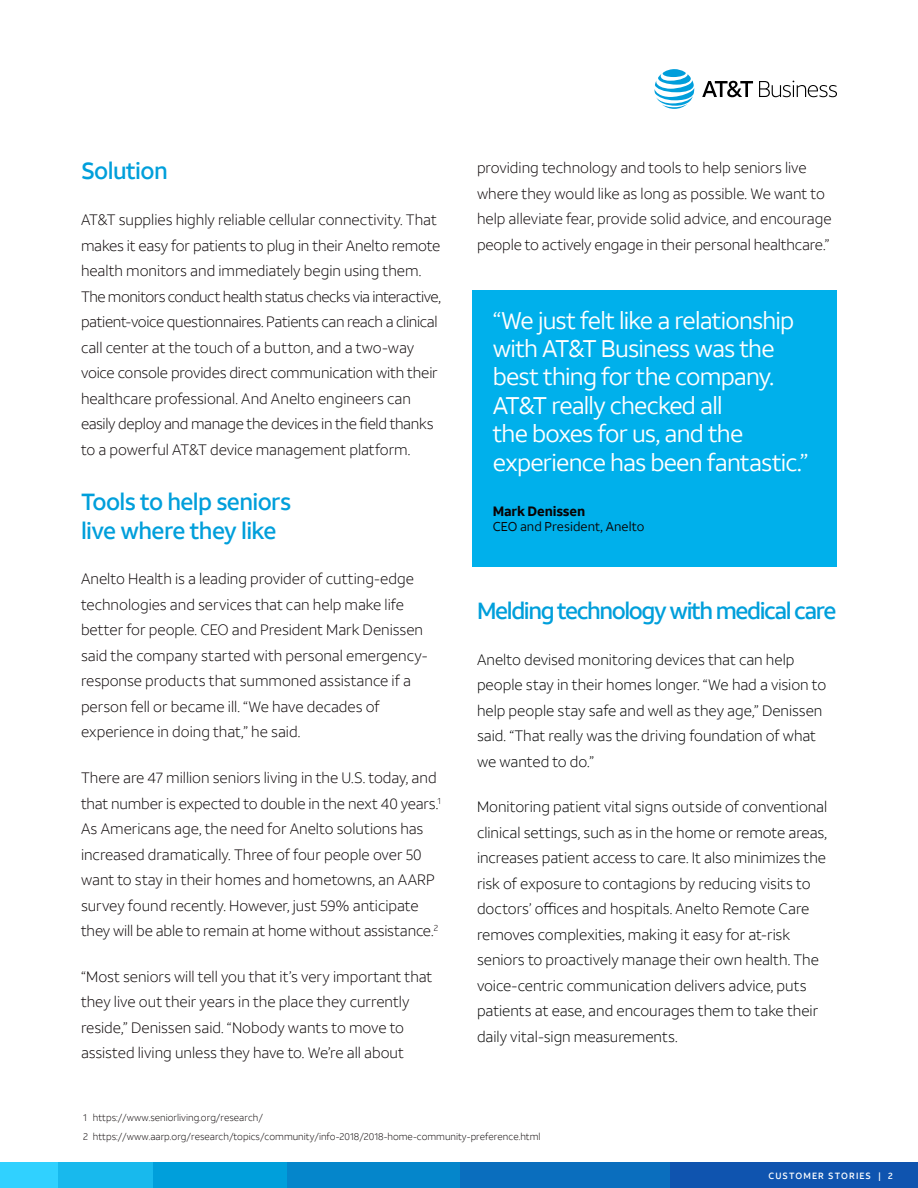
<style>
.page{position:relative;width:918px;height:1188px;background:#fff}
.page>*{position:absolute;margin:0;border:0;box-sizing:border-box;transform-origin:0 0}
.t1{font:24px/28.5px "ATT Aleck Sans";letter-spacing:-.03em;color:#fff}
.t2{font:500 23.25px/28.5px "ATT Aleck Sans";letter-spacing:-.025em;color:#009fdb}
.t3{font:500 23.25px "ATT Aleck Sans";letter-spacing:-.045em;color:#009fdb}
.t4{font:300 15px/25.5px "ATT Aleck Sans";letter-spacing:-.005em;color:#090304}
.t5{font:300 15px/25.5px "ATT Aleck Sans";color:#000}
.t6{font:700 13.5px "ATT Aleck Sans";letter-spacing:-.015em;color:#090304}
.t7{font:12.75px "ATT Aleck Sans";letter-spacing:.005em;color:#090304}
.t8{font:300 9.75px/18.8px "ATT Aleck Sans";color:#090304}
.t9{font:500 9px "ATT Aleck Sans";letter-spacing:.12em;color:#fff}
</style>
<div class="page">
<div style="left:669px;top:1163px;width:249px;height:25px;background:#0f54af"></div>
<div style="left:459px;top:1163px;width:211px;height:25px;background:#0a6ebe"></div>
<div style="left:287px;top:1163px;width:172px;height:25px;background:#0586cb"></div>
<div style="left:153px;top:1163px;width:134px;height:25px;background:#009fdb"></div>
<div style="left:57px;top:1163px;width:96px;height:25px;background:#18b9ed"></div>
<div style="left:0;top:1162px;width:57px;height:26px;background:#30d1ff"></div>
<svg style="left:654px;top:69px;width:40px;height:40px"></svg>
<svg style="left:702px;top:81px;width:51px;height:16px"></svg>
<svg style="left:759px;top:81px;width:78px;height:16px"></svg>
<div style="left:472px;top:290px;width:365px;height:277px;background:#00b0eb"></div>
<h2 class="t2" style="left:81px;top:157px;width:88px">Solution</h2>
<p class="t4" style="left:81px;top:207px;width:361px">AT&amp;T supplies highly reliable cellular connectivity. That makes it easy for patients to plug in their Anelto remote health monitors and immediately begin using them.<br>The monitors conduct health status checks via interactive, patient-voice questionnaires. Patients can reach a clinical call center at the touch of a button, and a two-way voice console provides direct communication with their healthcare professional. And Anelto engineers can easily deploy and manage the devices in the field thanks to a powerful AT&amp;T device management platform.</p>
<h2 class="t2" style="left:81px;top:488px;width:212px">Tools to help seniors live where they like</h2>
<p class="t4" style="left:81px;top:566px;width:348px">Anelto Health is a leading provider of cutting-edge technologies and services that can help make life better for people. CEO and President Mark Denissen said the company started with personal emergency&shy;response products that summoned assistance if a person fell or became ill. “We have decades of experience in doing that,” he said.</p>
<p class="t4" style="left:81px;top:765px;width:361px">There are 47 million seniors living in the U.S. today, and that number is expected to double in the next 40 years.<sup>1<br></sup>As Americans age, the need for Anelto solutions has increased dramatically. Three of four people over 50 want to stay in their homes and hometowns, an AARP survey found recently. However, just 59% anticipate they will be able to remain at home without assistance.<sup>2</sup></p>
<p class="t4" style="left:81px;top:964px;width:353px">“Most seniors will tell you that it’s very important that they live out their years in the place they currently reside,” Denissen said. “Nobody wants to move to assisted living unless they have to. We’re all about</p>
<p class="t4" style="left:477px;top:155px;width:356px">providing technology and tools to help seniors live where they would like as long as possible. We want to help alleviate fear, provide solid advice, and encourage people to actively engage in their personal healthcare.”</p>
<h1 class="t1" style="left:493px;top:306px;width:317px">“We just felt like a relationship with AT&amp;T Business was the best thing for the company.<br>AT&amp;T really checked all<br>the boxes for us, and the experience has been fantastic.”</h1>
<p class="t6" style="left:493px;top:503px;width:94px">Mark Denissen</p>
<p class="t7" style="left:493px;top:519px;width:153px">CEO and President, Anelto</p>
<h2 class="t3" style="left:477px;top:596px;width:361px">Melding technology with medical care</h2>
<p class="t5" style="left:477px;top:646px;width:351px">Anelto devised monitoring devices that can help people stay in their homes longer. “We had a vision to help people stay safe and well as they age,” Denissen said. “That really was the driving foundation of what we wanted to do.”</p>
<p class="t5" style="left:477px;top:794px;width:352px">Monitoring patient vital signs outside of conventional clinical settings, such as in the home or remote areas, increases patient access to care. It also minimizes the risk of exposure to contagions by reducing visits to doctors’ offices and hospitals. Anelto Remote Care removes complexities, making it easy for at-risk seniors to proactively manage their own health. The voice-centric communication delivers advice, puts patients at ease, and encourages them to take their daily vital-sign measurements.</p>
<p class="t8" style="left:83px;top:1108px;width:459px">1 https://www.seniorliving.org/research/<br>2 https://www.aarp.org/research/topics/community/info-2018/2018-home-community-preference.html</p>
<p class="t9" style="left:768px;top:1170px;width:126px">CUSTOMER STORIES | 2</p>
</div>
